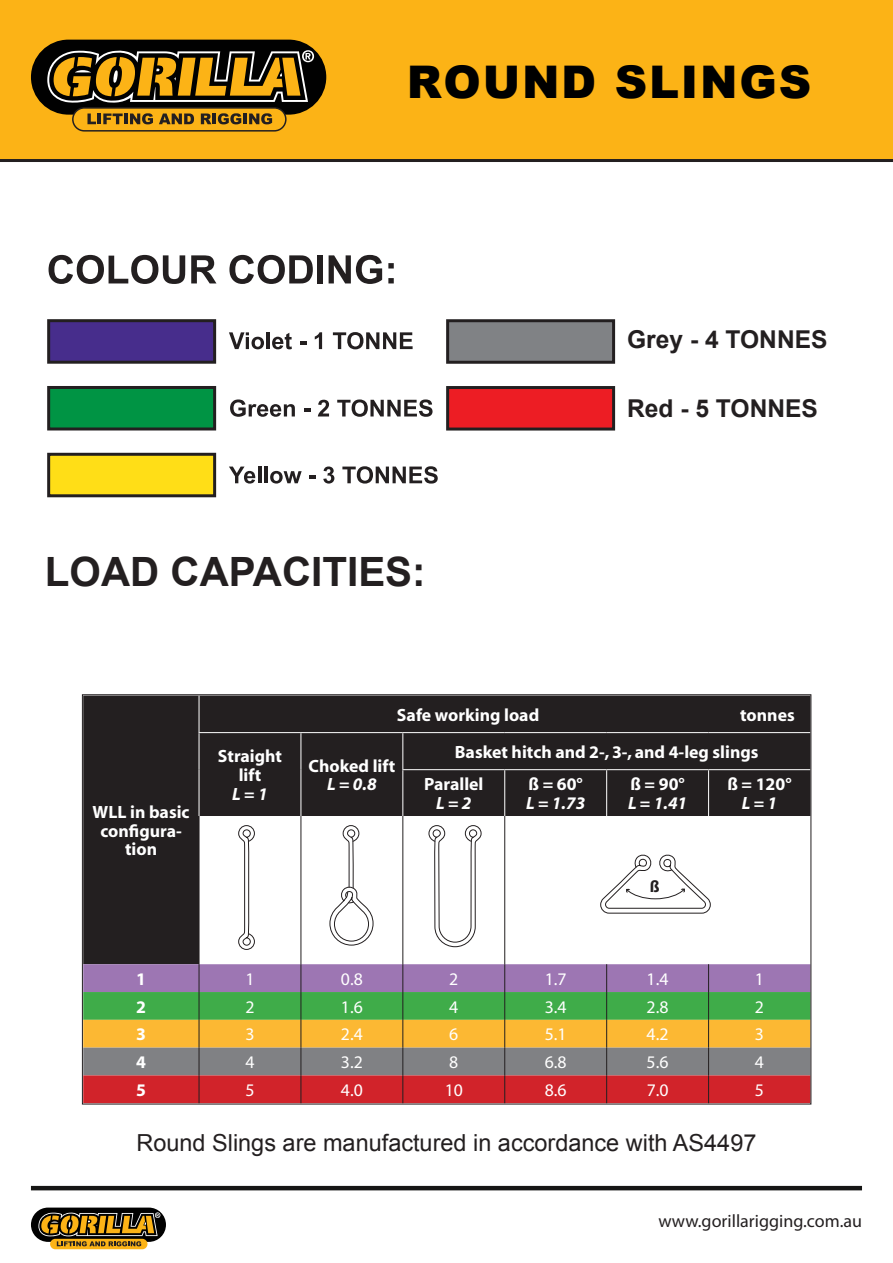
<style>
.page{position:relative;width:893px;height:1263px;background:#fff}
.page>*{position:absolute;margin:0;border:0;box-sizing:border-box;transform-origin:0 0}
.t1{font:900 45px "Arial";letter-spacing:.04em;color:#000}
.t2{font:700 40.35px "Arial";color:#231f20}
.t3{font:700 24.6px "Arial";color:#231f20}
.t4{font:23.55px "Arial";color:#231f20}
.t5{font:18px "Myriad Pro";color:#231f20}
.t6{font:700 17.7px/18.8px "Myriad";color:#fff;text-align:center}
.t7{font:17.7px "Myriad";color:#fff}
.t8{font:italic 700 17.7px "Myriad";color:#fff}
.t9{font:700 16.5px "Myriad Pro";color:#231f20}
</style>
<div class="page">
<div style="left:0;top:0;width:893px;height:160px;background:#fcb316"></div>
<div style="left:31px;top:40px;width:295px;height:75px;background:#010101;border-radius:37px"></div>
<svg style="left:47px;top:50px;width:267px;height:53px"></svg>
<div style="left:73px;top:108px;width:213px;height:23px;background:#fcb316;border-radius:11px"></div>
<div style="left:72px;top:107px;width:215px;height:25px;border:2px solid #231f20;border-radius:11px"></div>
<svg style="left:87px;top:113px;width:36px;height:11px"></svg>
<hr style="left:124px;top:113px;width:4px;height:11px;background:#231f20">
<svg style="left:130px;top:113px;width:23px;height:11px"></svg>
<svg style="left:159px;top:113px;width:35px;height:11px"></svg>
<svg style="left:201px;top:113px;width:40px;height:11px"></svg>
<hr style="left:243px;top:113px;width:4px;height:11px;background:#231f20">
<svg style="left:249px;top:113px;width:23px;height:11px"></svg>
<div style="left:31px;top:1207px;width:135px;height:35px;background:#010101;border-radius:17px"></div>
<svg style="left:50px;top:1239px;width:97px;height:10px"></svg>
<svg style="left:38px;top:1212px;width:122px;height:34px"></svg>
<hr style="left:31px;top:1186px;width:831px;height:4px;background:#161615">
<hr style="left:0;top:159px;width:893px;height:3px;background:#231f20">
<svg style="left:49px;top:255px;width:136px;height:29px"></svg>
<svg style="left:191px;top:255px;width:25px;height:28px"></svg>
<svg style="left:229px;top:255px;width:84px;height:29px"></svg>
<div style="left:317px;top:255px;width:6px;height:28px;background:#231f20"></div>
<svg style="left:329px;top:255px;width:53px;height:29px"></svg>
<svg style="left:388px;top:263px;width:6px;height:20px"></svg>
<div style="left:47px;top:319px;width:169px;height:45px;background:#472d8c;border:3px solid #231f20"></div>
<div style="left:47px;top:386px;width:169px;height:44px;background:#009444;border:3px solid #231f20"></div>
<div style="left:47px;top:453px;width:169px;height:44px;background:#ffde17;border:3px solid #231f20"></div>
<svg style="left:229px;top:332px;width:35px;height:17px"></svg>
<hr style="left:267px;top:332px;width:3px;height:17px;background:#231f20">
<svg style="left:272px;top:333px;width:20px;height:16px"></svg>
<svg style="left:300px;top:341px;width:6px;height:4px"></svg>
<svg style="left:315px;top:332px;width:7px;height:17px"></svg>
<svg style="left:333px;top:332px;width:80px;height:17px"></svg>
<svg style="left:230px;top:399px;width:65px;height:18px"></svg>
<svg style="left:304px;top:409px;width:7px;height:3px"></svg>
<svg style="left:318px;top:400px;width:11px;height:16px"></svg>
<svg style="left:337px;top:399px;width:96px;height:18px"></svg>
<svg style="left:229px;top:467px;width:26px;height:17px"></svg>
<hr style="left:258px;top:467px;width:3px;height:16px;background:#231f20">
<hr style="left:264px;top:467px;width:4px;height:16px;background:#231f20">
<svg style="left:270px;top:471px;width:32px;height:13px"></svg>
<svg style="left:309px;top:476px;width:7px;height:3px"></svg>
<svg style="left:323px;top:466px;width:11px;height:18px"></svg>
<svg style="left:342px;top:466px;width:96px;height:18px"></svg>
<div style="left:446px;top:319px;width:169px;height:45px;background:#808285;border:3px solid #231f20"></div>
<div style="left:446px;top:386px;width:169px;height:44px;background:#ed1d24;border:3px solid #231f20"></div>
<svg style="left:84px;top:696px;width:725px;height:268px;fill:#231f20"></svg>
<hr style="left:199px;top:816px;width:1px;height:148px;background:#231f20">
<hr style="left:301px;top:816px;width:1px;height:148px;background:#231f20">
<hr style="left:403px;top:816px;width:1px;height:148px;background:#231f20">
<hr style="left:504px;top:816px;width:1px;height:148px;background:#231f20">
<svg style="left:84px;top:964px;width:725px;height:138px;background:#a18060"></svg>
<hr style="left:199px;top:695px;width:1px;height:37px;background:#fff">
<hr style="left:198px;top:732px;width:103px;height:1px;background:#fff">
<hr style="left:199px;top:733px;width:1px;height:37px;background:#fff">
<hr style="left:301px;top:732px;width:102px;height:1px;background:#fff">
<hr style="left:301px;top:733px;width:1px;height:37px;background:#fff">
<hr style="left:199px;top:770px;width:1px;height:46px;background:#fff">
<hr style="left:301px;top:770px;width:1px;height:46px;background:#fff">
<hr style="left:403px;top:770px;width:1px;height:46px;background:#fff">
<hr style="left:504px;top:770px;width:1px;height:46px;background:#fff">
<hr style="left:606px;top:770px;width:1px;height:46px;background:#fff">
<hr style="left:708px;top:770px;width:1px;height:46px;background:#fff">
<hr style="left:403px;top:732px;width:102px;height:1px;background:#fff">
<hr style="left:403px;top:733px;width:1px;height:36px;background:#fff">
<hr style="left:505px;top:732px;width:102px;height:1px;background:#fff">
<hr style="left:607px;top:732px;width:102px;height:1px;background:#fff">
<hr style="left:709px;top:732px;width:101px;height:1px;background:#fff">
<hr style="left:402px;top:769px;width:103px;height:1px;background:#fff">
<hr style="left:505px;top:769px;width:102px;height:1px;background:#fff">
<hr style="left:607px;top:769px;width:102px;height:1px;background:#fff">
<hr style="left:709px;top:769px;width:101px;height:1px;background:#fff">
<svg style="left:238px;top:825px;width:17px;height:125px"></svg>
<svg style="left:428px;top:823px;width:54px;height:124px"></svg>
<svg style="left:329px;top:825px;width:45px;height:121px"></svg>
<svg style="left:600px;top:853px;width:111px;height:61px"></svg>
<h1 class="t1" style="left:407px;top:50px;width:406px">ROUND SLINGS</h1>
<h3 class="t3" style="left:627px;top:323px;width:202px">Grey - 4 TONNES</h3>
<h2 class="t2" style="left:45px;top:545px;width:382px">LOAD CAPACITIES:</h2>
<h3 class="t3" style="left:627px;top:392px;width:192px">Red - 5 TONNES</h3>
<p class="t6" style="left:93px;top:803px;width:98px">WLL in basic configura&shy;tion</p>
<p class="t6" style="left:218px;top:747px;width:66px">Straight lift</p>
<p class="t8" style="left:232px;top:785px;width:37px">L = 1</p>
<p class="t6" style="left:397px;top:706px;width:144px">Safe working load</p>
<p class="t6" style="left:740px;top:706px;width:56px">tonnes</p>
<p class="t6" style="left:309px;top:757px;width:88px">Choked lift</p>
<p class="t8" style="left:327px;top:775px;width:51px">L = 0.8</p>
<p class="t6" style="left:424px;top:736px;width:336px;line-height:32.2px;text-align:left;text-indent:31px">Basket hitch and 2-, 3-, and 4-leg slings<br>Parallel</p>
<p class="t8" style="left:436px;top:794px;width:37px">L = 2</p>
<p class="t6" style="left:528px;top:775px;width:56px">ß = 60°</p>
<p class="t8" style="left:526px;top:794px;width:61px">L = 1.73</p>
<p class="t6" style="left:630px;top:775px;width:56px">ß = 90°</p>
<p class="t8" style="left:628px;top:794px;width:61px">L = 1.41</p>
<p class="t6" style="left:727px;top:775px;width:66px">ß = 120°</p>
<p class="t8" style="left:742px;top:794px;width:37px">L = 1</p>
<p class="t9" style="left:650px;top:876px;width:11px">ß</p>
<p class="t6" style="left:136px;top:970px;width:11px">1</p>
<p class="t7" style="left:245px;top:970px;width:11px">1</p>
<p class="t7" style="left:341px;top:970px;width:23px">0.8</p>
<p class="t7" style="left:449px;top:970px;width:11px">2</p>
<p class="t7" style="left:545px;top:970px;width:23px">1.7</p>
<p class="t7" style="left:647px;top:970px;width:23px">1.4</p>
<p class="t7" style="left:755px;top:970px;width:11px">1</p>
<p class="t6" style="left:136px;top:998px;width:11px">2</p>
<p class="t7" style="left:245px;top:998px;width:11px">2</p>
<p class="t7" style="left:341px;top:998px;width:23px">1.6</p>
<p class="t7" style="left:449px;top:998px;width:11px">4</p>
<p class="t7" style="left:545px;top:998px;width:23px">3.4</p>
<p class="t7" style="left:647px;top:998px;width:23px">2.8</p>
<p class="t7" style="left:755px;top:998px;width:11px">2</p>
<p class="t6" style="left:136px;top:1026px;width:11px">3</p>
<p class="t7" style="left:245px;top:1026px;width:11px">3</p>
<p class="t7" style="left:341px;top:1026px;width:23px">2.4</p>
<p class="t7" style="left:449px;top:1026px;width:11px">6</p>
<p class="t7" style="left:545px;top:1026px;width:23px">5.1</p>
<p class="t7" style="left:647px;top:1026px;width:23px">4.2</p>
<p class="t7" style="left:755px;top:1026px;width:11px">3</p>
<p class="t6" style="left:136px;top:1053px;width:11px">4</p>
<p class="t7" style="left:245px;top:1053px;width:11px">4</p>
<p class="t7" style="left:341px;top:1053px;width:23px">3.2</p>
<p class="t7" style="left:449px;top:1053px;width:11px">8</p>
<p class="t7" style="left:545px;top:1053px;width:23px">6.8</p>
<p class="t7" style="left:647px;top:1053px;width:23px">5.6</p>
<p class="t7" style="left:755px;top:1053px;width:11px">4</p>
<p class="t6" style="left:136px;top:1081px;width:11px">5</p>
<p class="t7" style="left:245px;top:1081px;width:11px">5</p>
<p class="t7" style="left:341px;top:1081px;width:23px">4.0</p>
<p class="t7" style="left:445px;top:1081px;width:20px">10</p>
<p class="t7" style="left:545px;top:1081px;width:23px">8.6</p>
<p class="t7" style="left:647px;top:1081px;width:23px">7.0</p>
<p class="t7" style="left:755px;top:1081px;width:11px">5</p>
<h3 class="t4" style="left:136px;top:1127px;width:621px">Round Slings are manufactured in accordance with AS4497</h3>
<p class="t5" style="left:658px;top:1210px;width:205px">www.gorillarigging.com.au</p>
</div>
